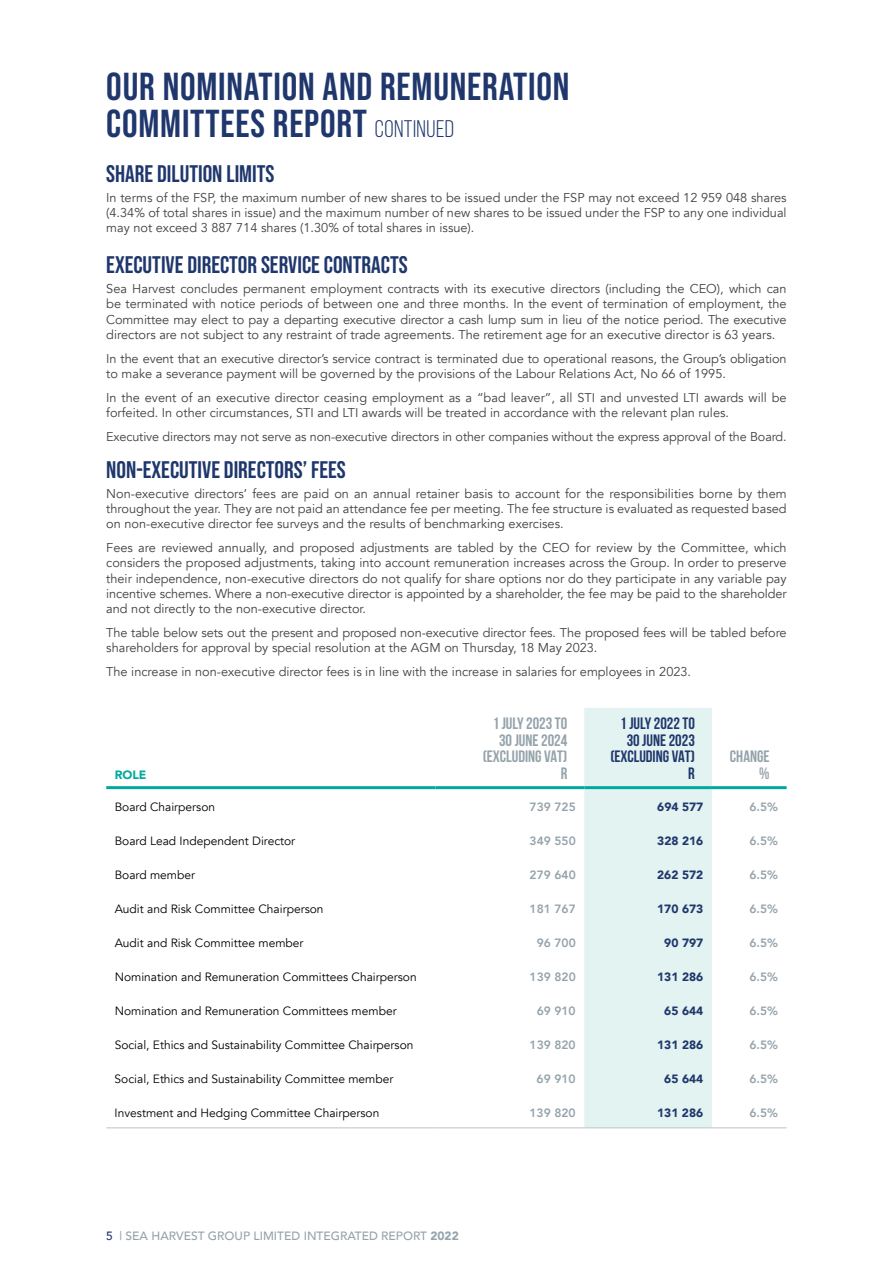
<style>
.page{position:relative;width:893px;height:1263px;background:#fff}
.page>*{position:absolute;margin:0;border:0;box-sizing:border-box;transform-origin:0 0}
.t1{font:39px/37.5px "Bebas Neue";letter-spacing:.02em;color:#1f376c}
.t2{font:24px "Bebas Neue";color:#1f376c}
.t3{font:700 16.5px/16.8px "Bebas Neue";color:#95a3ab;text-align:right}
.t4{font:700 16.5px/16.8px "Bebas Neue";color:#1f376c;text-align:right}
.t5{font:12.75px/15.3px "Avenir";color:#414042;text-align:justify}
.t6{font:12px "Avenir";color:#000}
.t7{font:800 12px "Avenir";color:#95a3ab}
.t8{font:900 12px "Avenir";color:#1f376c}
.t9{font:500 12px "Avenir";color:#95a3ab}
.t10{font:900 12px "Avenir";color:#00a99d}
.s1{font-size:24px}
.s2{color:#1f376c}
.s3{font-weight:900}
</style>
<div class="page">
<div style="left:584px;top:708px;width:128px;height:419px;background:#e3f3f1"></div>
<hr style="left:106px;top:786px;width:329px;height:3px;background:#00a99d">
<hr style="left:435px;top:786px;width:149px;height:3px;background:#00a99d">
<hr style="left:584px;top:786px;width:128px;height:3px;background:#00a99d">
<hr style="left:712px;top:786px;width:75px;height:3px;background:#00a99d">
<hr style="left:106px;top:1127px;width:329px;height:1px;background:#bbc5cb">
<hr style="left:435px;top:1127px;width:149px;height:1px;background:#bbc5cb">
<hr style="left:584px;top:1127px;width:128px;height:1px;background:#bbc5cb">
<hr style="left:712px;top:1127px;width:75px;height:1px;background:#bbc5cb">
<h1 class="t1" style="left:106px;top:67px;width:465px">OUR NOMINATION AND REMUNERATION<br>COMMITTEES REPORT <span class="s1">CONTINUED</span></h1>
<h2 class="t2" style="left:106px;top:160px;width:170px">SHARE DILUTION LIMITS</h2>
<p class="t5" style="left:106px;top:190px;width:682px">In terms of the FSP, the maximum number of new shares to be issued under the FSP may not exceed 12 959 048 shares (4.34% of total shares in issue) and the maximum number of new shares to be issued under the FSP to any one individual may not exceed 3 887 714 shares (1.30% of total shares in issue).</p>
<h2 class="t2" style="left:106px;top:251px;width:303px">EXECUTIVE DIRECTOR SERVICE CONTRACTS</h2>
<p class="t5" style="left:106px;top:281px;width:682px">Sea Harvest concludes permanent employment contracts with its executive directors (including the CEO), which can be terminated with notice periods of between one and three months. In the event of termination of employment, the Committee may elect to pay a departing executive director a cash lump sum in lieu of the notice period. The executive directors are not subject to any restraint of trade agreements. The retirement age for an executive director is 63 years.</p>
<p class="t5" style="left:106px;top:351px;width:682px">In the event that an executive director’s service contract is terminated due to operational reasons, the Group’s obligation to make a severance payment will be governed by the provisions of the Labour Relations Act, No 66 of 1995.</p>
<p class="t5" style="left:106px;top:390px;width:682px">In the event of an executive director ceasing employment as a “bad leaver”, all STI and unvested LTI awards will be forfeited. In other circumstances, STI and LTI awards will be treated in accordance with the relevant plan rules.</p>
<p class="t5" style="left:106px;top:429px;width:682px">Executive directors may not serve as non-executive directors in other companies without the express approval of the Board.</p>
<h2 class="t2" style="left:106px;top:456px;width:241px">NON-EXECUTIVE DIRECTORS’ FEES</h2>
<p class="t5" style="left:106px;top:486px;width:682px">Non-executive directors’ fees are paid on an annual retainer basis to account for the responsibilities borne by them throughout the year. They are not paid an attendance fee per meeting. The fee structure is evaluated as requested based on non-executive director fee surveys and the results of benchmarking exercises.</p>
<p class="t5" style="left:106px;top:540px;width:682px">Fees are reviewed annually, and proposed adjustments are tabled by the CEO for review by the Committee, which considers the proposed adjustments, taking into account remuneration increases across the Group. In order to preserve their independence, non-executive directors do not qualify for share options nor do they participate in any variable pay incentive schemes. Where a non-executive director is appointed by a shareholder, the fee may be paid to the shareholder and not directly to the non-executive director.</p>
<p class="t5" style="left:106px;top:625px;width:682px">The table below sets out the present and proposed non-executive director fees. The proposed fees will be tabled before shareholders for approval by special resolution at the AGM on Thursday, 18 May 2023.</p>
<p class="t5" style="left:106px;top:664px;width:586px">The increase in non-executive director fees is in line with the increase in salaries for employees in 2023.</p>
<p class="t10" style="left:115px;top:765px;width:33px">ROLE</p>
<p class="t3" style="left:483px;top:714px;width:86px">1 JULY 2023 TO<br>30 JUNE 2024 (EXCLUDING VAT)<br>R</p>
<p class="t4" style="left:610px;top:714px;width:86px">1 JULY 2022 TO<br>30 JUNE 2023 (EXCLUDING VAT)<br>R</p>
<p class="t3" style="left:730px;top:748px;width:41px">CHANGE %</p>
<p class="t6" style="left:115px;top:799px;width:102px">Board Chairperson</p>
<p class="t7" style="left:530px;top:797px;width:48px">739 725</p>
<p class="t8" style="left:657px;top:796px;width:48px">694 577</p>
<p class="t7" style="left:749px;top:797px;width:30px">6.5%</p>
<p class="t6" style="left:115px;top:833px;width:182px">Board Lead Independent Director</p>
<p class="t7" style="left:530px;top:831px;width:48px">349 550</p>
<p class="t8" style="left:657px;top:830px;width:48px">328 216</p>
<p class="t7" style="left:749px;top:831px;width:30px">6.5%</p>
<p class="t6" style="left:115px;top:867px;width:82px">Board member</p>
<p class="t7" style="left:530px;top:865px;width:48px">279 640</p>
<p class="t8" style="left:657px;top:864px;width:48px">262 572</p>
<p class="t7" style="left:749px;top:865px;width:30px">6.5%</p>
<p class="t6" style="left:115px;top:901px;width:210px">Audit and Risk Committee Chairperson</p>
<p class="t7" style="left:530px;top:899px;width:48px">181 767</p>
<p class="t8" style="left:657px;top:898px;width:48px">170 673</p>
<p class="t7" style="left:749px;top:899px;width:30px">6.5%</p>
<p class="t6" style="left:115px;top:935px;width:190px">Audit and Risk Committee member</p>
<p class="t7" style="left:537px;top:933px;width:41px">96 700</p>
<p class="t8" style="left:664px;top:932px;width:41px">90 797</p>
<p class="t7" style="left:749px;top:933px;width:30px">6.5%</p>
<p class="t6" style="left:115px;top:969px;width:303px">Nomination and Remuneration Committees Chairperson</p>
<p class="t7" style="left:530px;top:967px;width:48px">139 820</p>
<p class="t8" style="left:657px;top:966px;width:48px">131 286</p>
<p class="t7" style="left:749px;top:967px;width:30px">6.5%</p>
<p class="t6" style="left:115px;top:1003px;width:283px">Nomination and Remuneration Committees member</p>
<p class="t7" style="left:537px;top:1001px;width:41px">69 910</p>
<p class="t8" style="left:664px;top:1000px;width:41px">65 644</p>
<p class="t7" style="left:749px;top:1001px;width:30px">6.5%</p>
<p class="t6" style="left:115px;top:1037px;width:300px">Social, Ethics and Sustainability Committee Chairperson</p>
<p class="t7" style="left:530px;top:1035px;width:48px">139 820</p>
<p class="t8" style="left:657px;top:1034px;width:48px">131 286</p>
<p class="t7" style="left:749px;top:1035px;width:30px">6.5%</p>
<p class="t6" style="left:115px;top:1071px;width:280px">Social, Ethics and Sustainability Committee member</p>
<p class="t7" style="left:537px;top:1069px;width:41px">69 910</p>
<p class="t8" style="left:664px;top:1068px;width:41px">65 644</p>
<p class="t7" style="left:749px;top:1069px;width:30px">6.5%</p>
<p class="t6" style="left:115px;top:1105px;width:266px">Investment and Hedging Committee Chairperson</p>
<p class="t7" style="left:529px;top:1103px;width:48px">139 820</p>
<p class="t8" style="left:657px;top:1102px;width:48px">131 286</p>
<p class="t7" style="left:749px;top:1103px;width:30px">6.5%</p>
<p class="t9" style="left:106px;top:1226px;width:354px"><span class="s2">5</span> | SEA HARVEST GROUP LIMITED INTEGRATED REPORT <span class="s3">2022</span></p>
</div>
